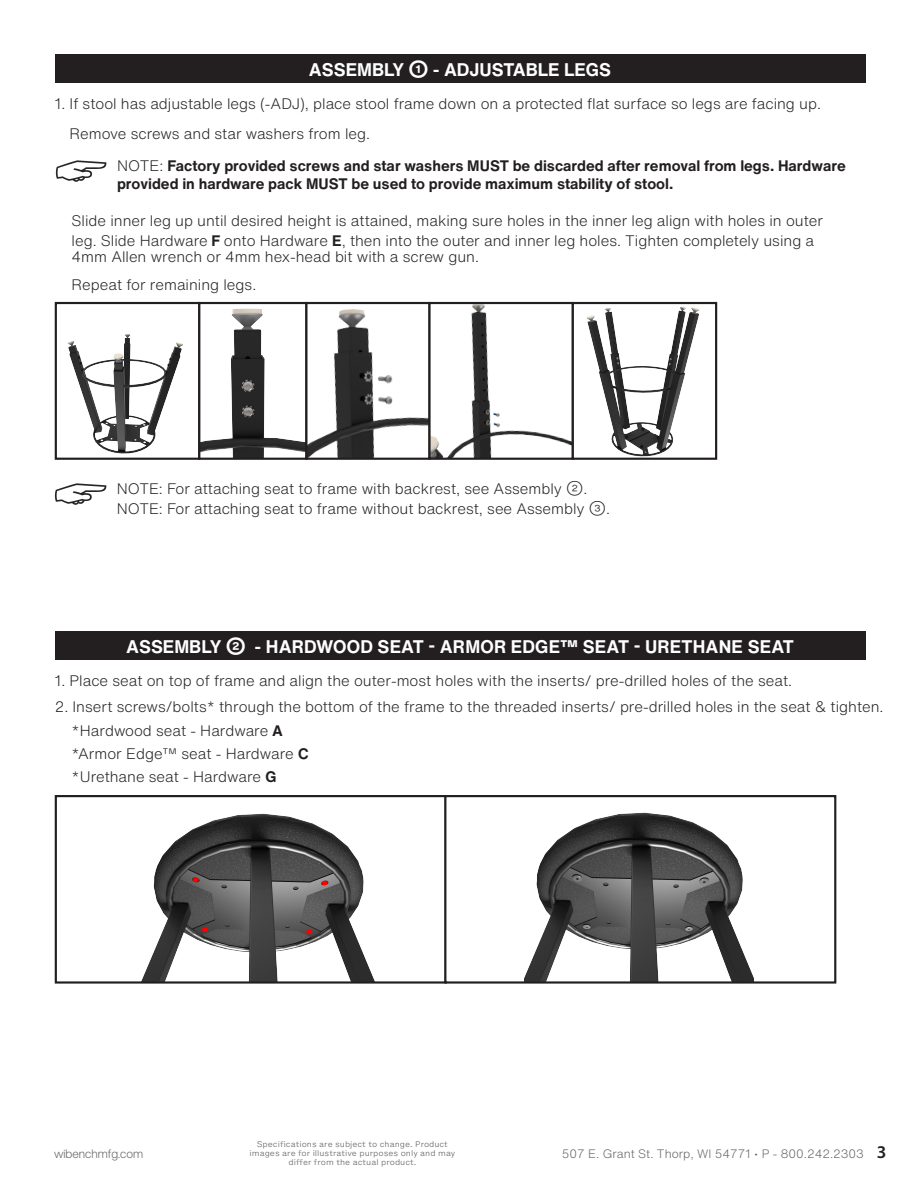
<style>
.page{position:relative;width:918px;height:1188px;background:#fff}
.page>*{position:absolute;margin:0;border:0;box-sizing:border-box;transform-origin:0 0}
.t1{font:700 18px "Helvetica Now Text";color:#fff}
.Head{font:300 15px/30px "Helvetica Now Text";color:#231f20}
.t2{font:700 15px/18px "Helvetica Now Text";color:#231f20}
.t3{font:300 12px "Helvetica Now Text";color:#636366}
.t4{font:300 12px "Helvetica Now Display";color:#636366}
.t5{font:300 7.5px/9px "Helvetica Now Micro";color:#636366;text-align:center}
.s1{font-weight:300}
.s2{font-weight:700}
.s3{font-family:"Myriad Pro";font-weight:600;font-size:18px;color:#231f20}
</style>
<div class="page">
<div style="left:55px;top:631px;width:811px;height:29px;background:#231f20"></div>
<img style="left:142px;top:813px;width:233px;height:168px">
<div style="left:55px;top:795px;width:392px;height:189px;border:2px solid #231f20"></div>
<img style="left:524px;top:812px;width:229px;height:169px">
<div style="left:444px;top:795px;width:392px;height:189px;border:2px solid #231f20"></div>
<img style="left:201px;top:308px;width:103px;height:149px">
<div style="left:198px;top:302px;width:109px;height:158px;border:2px solid #231f20"></div>
<svg style="left:308px;top:309px;width:120px;height:148px"></svg>
<div style="left:305px;top:302px;width:126px;height:158px;border:2px solid #231f20"></div>
<div style="left:428px;top:302px;width:146px;height:158px;border:2px solid #231f20"></div>
<svg style="left:587px;top:307px;width:113px;height:150px"></svg>
<div style="left:572px;top:302px;width:145px;height:158px;border:2px solid #231f20"></div>
<img style="left:67px;top:334px;width:116px;height:120px">
<div style="left:55px;top:302px;width:145px;height:158px;border:2px solid #231f20"></div>
<div style="left:55px;top:54px;width:811px;height:28px;background:#231f20"></div>
<img style="left:55px;top:483px;width:52px;height:22px">
<img style="left:55px;top:160px;width:52px;height:22px">
<p class="t1" style="left:309px;top:56px;width:304px">ASSEMBLY ① - ADJUSTABLE LEGS</p>
<p class="Head" style="left:70px;top:88px;width:753px;text-indent:-15px">1. If stool has adjustable legs (-ADJ), place stool frame down on a protected flat surface so legs are facing up.<br>Remove screws and star washers from leg.</p>
<p class="t2" style="left:117px;top:157px;width:730px"><span class="s1">NOTE:</span> Factory provided screws and star washers MUST be discarded after removal from legs. Hardware provided in hardware pack MUST be used to provide maximum stability of stool.</p>
<p class="Head" style="left:72px;top:211px;width:753px;line-height:19.5px">Slide inner leg up until desired height is attained, making sure holes in the inner leg align with holes in outer leg. Slide Hardware <span class="s2">F</span> onto Hardware <span class="s2">E</span>, then into the outer and inner leg holes. Tighten completely using a</p>
<p class="Head" style="left:72px;top:242px;width:409px">4mm Allen wrench or 4mm hex-head bit with a screw gun.</p>
<p class="Head" style="left:72px;top:269px;width:186px">Repeat for remaining legs.</p>
<p class="Head" style="left:117px;top:473px;width:472px">NOTE: For attaching seat to frame with backrest, see Assembly ②.</p>
<p class="Head" style="left:117px;top:493px;width:495px">NOTE: For attaching seat to frame without backrest, see Assembly ③.</p>
<p class="t1" style="left:126px;top:633px;width:669px">ASSEMBLY ② - HARDWOOD SEAT - ARMOR EDGE™ SEAT - URETHANE SEAT</p>
<p class="Head" style="left:55px;top:665px;width:739px">1. Place seat on top of frame and align the outer-most holes with the inserts/ pre-drilled holes of the seat.</p>
<p class="Head" style="left:55px;top:692px;width:830px">2. Insert screws/bolts* through the bottom of the frame to the threaded inserts/ pre-drilled holes in the seat &amp; tighten.</p>
<p class="Head" style="left:72px;top:715px;width:213px">*Hardwood seat - Hardware <span class="s2">A</span></p>
<p class="Head" style="left:72px;top:738px;width:238px">*Armor Edge™ seat - Hardware <span class="s2">C</span></p>
<p class="Head" style="left:72px;top:761px;width:206px">*Urethane seat - Hardware <span class="s2">G</span></p>
<p class="t5" style="left:250px;top:1139px;width:207px">Specifications are subject to change. Product images are for illustrative purposes only and may differ from the actual product.</p>
<p class="t4" style="left:54px;top:1146px;width:91px">wibenchmfg.com</p>
<p class="t3" style="left:562px;top:1145px;width:326px">507 E. Grant St. Thorp, WI 54771 • P - 800.242.2303 <span class="s3">3</span></p>
</div>
